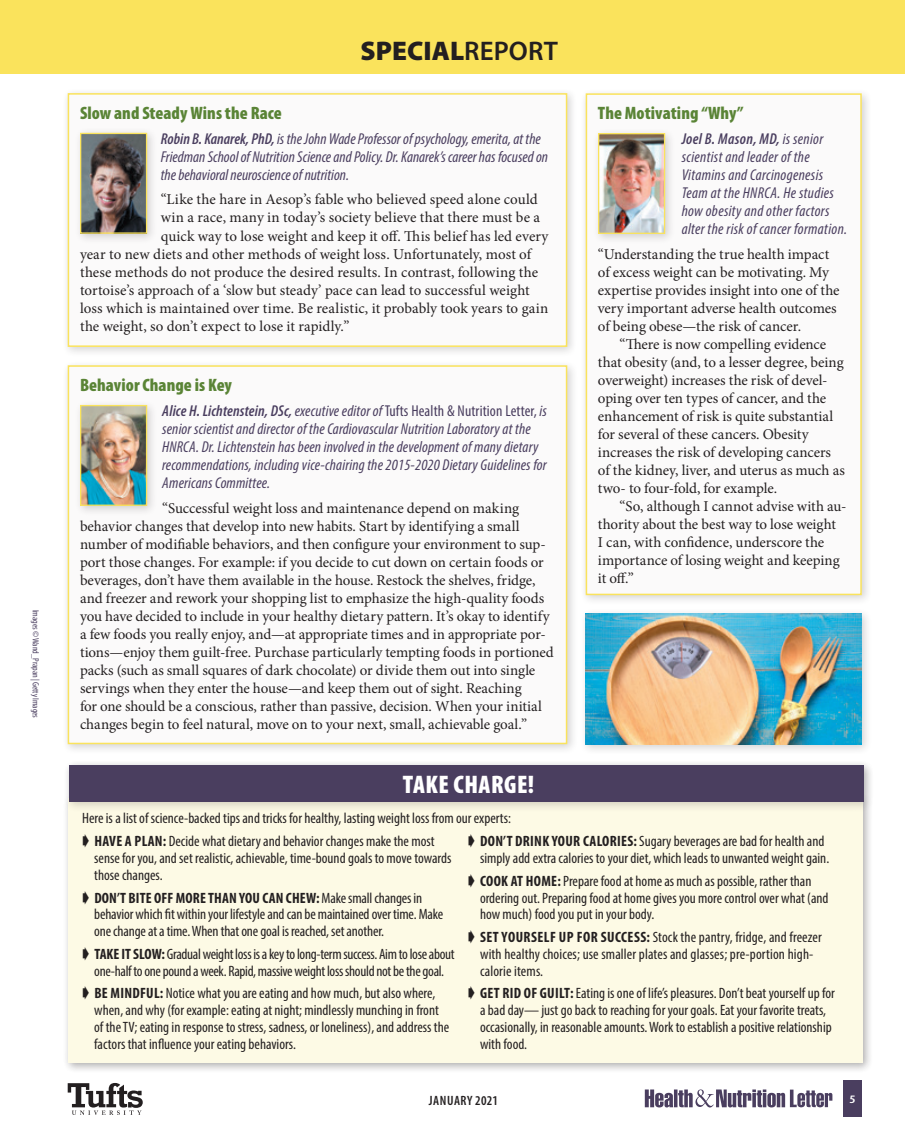
<style>
.page{position:relative;width:905px;height:1148px;background:#fff}
.page>*{position:absolute;margin:0;border:0;box-sizing:border-box;transform-origin:0 0}
.t1{font:900 27px "Myriad Pro";letter-spacing:.005em;color:#231f20}
.t2{font:900 condensed 25.5px "Myriad Pro";letter-spacing:.02em;color:#fff}
.SB-head_small{font:900 condensed 18px "Myriad Pro";letter-spacing:.005em;color:#5a8436}
.SB_body_no_indent{font:italic condensed 15.75px/18px "Myriad Pro";letter-spacing:.01em;color:#4a3e5f}
.Body_no_indent{font:15px/18px "Minion Pro";letter-spacing:-.005em;color:#231f20}
.Intro{font:condensed 15px/16.8px "Myriad Pro";color:#231f20}
.Intro-2{font:condensed 15px/16.8px "Myriad Pro";letter-spacing:-.02em;color:#231f20;text-align:center}
.t3{font:600 condensed 13.5px "Myriad Pro";letter-spacing:.035em;color:#231f20}
.t4{font:600 condensed 11.4px "Myriad Pro";color:#fff;scale:1.31 1}
.creditline{font:condensed 9px "Myriad Pro";letter-spacing:-.005em;color:#4a3e5f}
.s1{font-weight:600}
.s2{font-style:normal}
.s3{font-weight:700}
</style>
<div class="page">
<div style="left:842px;top:1080px;width:19px;height:36px;background:#4a3e5f"></div>
<svg style="left:644px;top:1089px;width:188px;height:18px"></svg>
<svg style="left:68px;top:1083px;width:75px;height:32px"></svg>
<div style="left:0;top:0;width:904px;height:74px;background:#fae35c"></div>
<div style="left:63px;top:792px;width:810px;height:281px;background:#231f20;opacity:.2"></div>
<div style="left:69px;top:798px;width:793px;height:264px;background:#fdfae5"></div>
<div style="left:63px;top:759px;width:810px;height:53px;background:#231f20;opacity:.2"></div>
<div style="left:69px;top:765px;width:794px;height:36px;background:#4a3e5f"></div>
<div style="left:62px;top:87px;width:515px;height:270px;background:#231f20;opacity:.2"></div>
<div style="left:68px;top:94px;width:498px;height:252px;background:#fbfafa"></div>
<div style="left:74px;top:127px;width:84px;height:117px;background:#231f20;opacity:.2"></div>
<img style="left:82px;top:135px;width:63px;height:97px">
<div style="left:80px;top:133px;width:67px;height:101px;border:1px solid #fae35c"></div>
<div style="left:68px;top:93px;width:499px;height:254px;border:2px solid #fae35c"></div>
<div style="left:62px;top:359px;width:515px;height:395px;background:#231f20;opacity:.2"></div>
<div style="left:68px;top:366px;width:498px;height:377px;background:#fbfafa"></div>
<div style="left:74px;top:399px;width:84px;height:117px;background:#231f20;opacity:.2"></div>
<img style="left:82px;top:407px;width:63px;height:97px">
<div style="left:80px;top:405px;width:67px;height:101px;border:1px solid #fae35c"></div>
<div style="left:68px;top:365px;width:499px;height:379px;border:2px solid #fae35c"></div>
<div style="left:579px;top:87px;width:292px;height:518px;background:#231f20;opacity:.2"></div>
<div style="left:586px;top:94px;width:275px;height:500px;background:#fbfafa"></div>
<div style="left:592px;top:127px;width:83px;height:117px;background:#231f20;opacity:.2"></div>
<img style="left:600px;top:135px;width:63px;height:97px">
<div style="left:598px;top:133px;width:67px;height:101px;border:1px solid #fae35c"></div>
<div style="left:585px;top:93px;width:276px;height:502px;border:2px solid #fae35c"></div>
<div style="left:579px;top:607px;width:293px;height:147px;background:#231f20;opacity:.2"></div>
<img style="left:585px;top:613px;width:276px;height:131px">
<p class="creditline" style="left:41px;top:609px;width:110px;rotate:90deg">Images © Wand_Prapan | Getty Images</p>
<h1 class="t1" style="left:360px;top:33px;width:199px">SPECIAL<span class="s1">REPORT</span></h1>
<p class="SB-head_small" style="left:80px;top:101px;width:203px">Slow and Steady Wins the Race</p>
<p class="SB_body_no_indent" style="left:161px;top:129px;width:389px"><span class="s1">Robin B. Kanarek, PhD,</span> is the John Wade Professor of psychology, emerita, at the<br>Friedman School of Nutrition Science and Policy. Dr. Kanarek’s career has focused on the behavioral neuroscience of nutrition.</p>
<p class="Body_no_indent" style="left:161px;top:191px;width:378px">“Like the hare in Aesop’s fable who believed speed alone could</p>
<p class="Body_no_indent" style="left:161px;top:209px;width:381px">win a race, many in today’s society believe that there must be a</p>
<p class="Body_no_indent" style="left:161px;top:227px;width:389px">quick way to lose weight and keep it off. This belief has led every</p>
<p class="Body_no_indent" style="left:80px;top:245px;width:453px">year to new diets and other methods of weight loss. Unfortunately, most of</p>
<p class="Body_no_indent" style="left:80px;top:263px;width:460px">these methods do not produce the desired results. In contrast, following the</p>
<p class="Body_no_indent" style="left:80px;top:281px;width:451px">tortoise’s approach of a ‘slow but steady’ pace can lead to successful weight</p>
<p class="Body_no_indent" style="left:80px;top:299px;width:469px">loss which is maintained over time. Be realistic, it probably took years to gain</p>
<p class="Body_no_indent" style="left:80px;top:317px;width:271px">the weight, so don’t expect to lose it rapidly.”</p>
<p class="SB-head_small" style="left:80px;top:373px;width:153px">Behavior Change is Key</p>
<p class="SB_body_no_indent" style="left:162px;top:401px;width:386px"><span class="s1">Alice H. Lichtenstein, DSc,</span> executive editor of <span class="s2">Tufts Health &amp; Nutrition Letter,</span> is senior scientist and director of the Cardiovascular Nutrition Laboratory at the HNRCA. Dr. Lichtenstein has been involved in the development of many dietary recommendations, including vice-chairing the 2015-2020 Dietary Guidelines for Americans Committee.</p>
<p class="Body_no_indent" style="left:80px;top:499px;width:475px;text-indent:82px">“Successful weight loss and maintenance depend on making behavior changes that develop into new habits. Start by identifying a small number of modifiable behaviors, and then configure your environment to sup&shy;port those changes. For example: if you decide to cut down on certain foods or beverages, don’t have them available in the house. Restock the shelves, fridge, and freezer and rework your shopping list to emphasize the high-quality foods you have decided to include in your healthy dietary pattern. It’s okay to identify a few foods you really enjoy, and—at appropriate times and in appropriate por&shy;tions—enjoy them guilt-free. Purchase particularly tempting foods in portioned packs (such as small squares of dark chocolate) or divide them out into single servings when they enter the house—and keep them out of sight. Reaching<br>for one should be a conscious, rather than passive, decision. When your initial changes begin to feel natural, move on to your next, small, achievable goal.”</p>
<p class="t2" style="left:403px;top:768px;width:133px">TAKE CHARGE!</p>
<p class="SB-head_small" style="left:598px;top:102px;width:147px">The Motivating “Why”</p>
<p class="SB_body_no_indent" style="left:681px;top:129px;width:167px"><span class="s1">Joel B. Mason, MD,</span> is senior scientist and leader of the<br>Vitamins and Carcinogenesis<br>Team at the HNRCA. He studies how obesity and other factors alter the risk of cancer formation.</p>
<p class="Body_no_indent" style="left:598px;top:245px;width:243px">“Understanding the true health impact of excess weight can be motivating. My expertise provides insight into one of the very important adverse health outcomes of being obese—the risk of cancer.</p>
<p class="Body_no_indent" style="left:598px;top:335px;width:248px;text-indent:22px">“There is now compelling evidence that obesity (and, to a lesser degree, being overweight) increases the risk of devel&shy;oping over ten types of cancer, and the enhancement of risk is quite substantial for several of these cancers. Obesity increases the risk of developing cancers of the kidney, liver, and uterus as much as two- to four-fold, for example.</p>
<p class="Body_no_indent" style="left:598px;top:497px;width:250px;text-indent:22px">“So, although I cannot advise with au&shy;thority about the best way to lose weight<br>I can, with confidence, underscore the importance of losing weight and keeping it off.”</p>
<p class="Intro" style="left:82px;top:810px;width:430px">Here is a list of science-backed tips and tricks for healthy, lasting weight loss from our experts:</p>
<p class="Intro" style="left:94px;top:832px;width:358px;text-indent:-12px">➧ <span class="s3">HAVE A PLAN:</span> Decide what dietary and behavior changes make the most sense for you, and set realistic, achievable, time-bound goals to move towards those changes.</p>
<p class="Intro" style="left:94px;top:889px;width:350px;text-indent:-12px">➧ <span class="s3">DON’T BITE OFF MORE THAN YOU CAN CHEW:</span> Make small changes in behavior which fit within your lifestyle and can be maintained over time. Make one change at a time. When that one goal is reached, set another.</p>
<p class="Intro-2" style="left:82px;top:945px;width:374px">➧ <span class="s3">TAKE IT SLOW:</span> Gradual weight loss is a key to long-term success. Aim to lose about one-half to one pound a week. Rapid, massive weight loss should not be the goal.</p>
<p class="Intro" style="left:94px;top:984px;width:356px;text-indent:-12px">➧ <span class="s3">BE MINDFUL:</span> Notice what you are eating and how much, but also where, when, and why (for example: eating at night; mindlessly munching in front of the TV; eating in response to stress, sadness, or loneliness), and address the factors that influence your eating behaviors.</p>
<p class="Intro" style="left:480px;top:832px;width:351px;text-indent:-12px">➧ <span class="s3">DON’T DRINK YOUR CALORIES:</span> Sugary beverages are bad for health and simply add extra calories to your diet, which leads to unwanted weight gain.</p>
<p class="Intro" style="left:480px;top:872px;width:350px;text-indent:-12px">➧ <span class="s3">COOK AT HOME:</span> Prepare food at home as much as possible, rather than ordering out. Preparing food at home gives you more control over what (and how much) food you put in your body.</p>
<p class="Intro" style="left:480px;top:928px;width:343px;text-indent:-12px">➧ <span class="s3">SET YOURSELF UP FOR SUCCESS:</span> Stock the pantry, fridge, and freezer with healthy choices; use smaller plates and glasses; pre-portion high&shy;calorie items.</p>
<p class="Intro" style="left:480px;top:984px;width:356px;text-indent:-12px">➧ <span class="s3">GET RID OF GUILT:</span> Eating is one of life’s pleasures. Don’t beat yourself up for a bad day— just go back to reaching for your goals. Eat your favorite treats, occasionally, in reasonable amounts. Work to establish a positive relationship with food.</p>
<p class="t3" style="left:429px;top:1092px;width:71px">JANUARY 2021</p>
<p class="t4" style="left:849px;top:1091px;width:6px">5</p>
</div>
